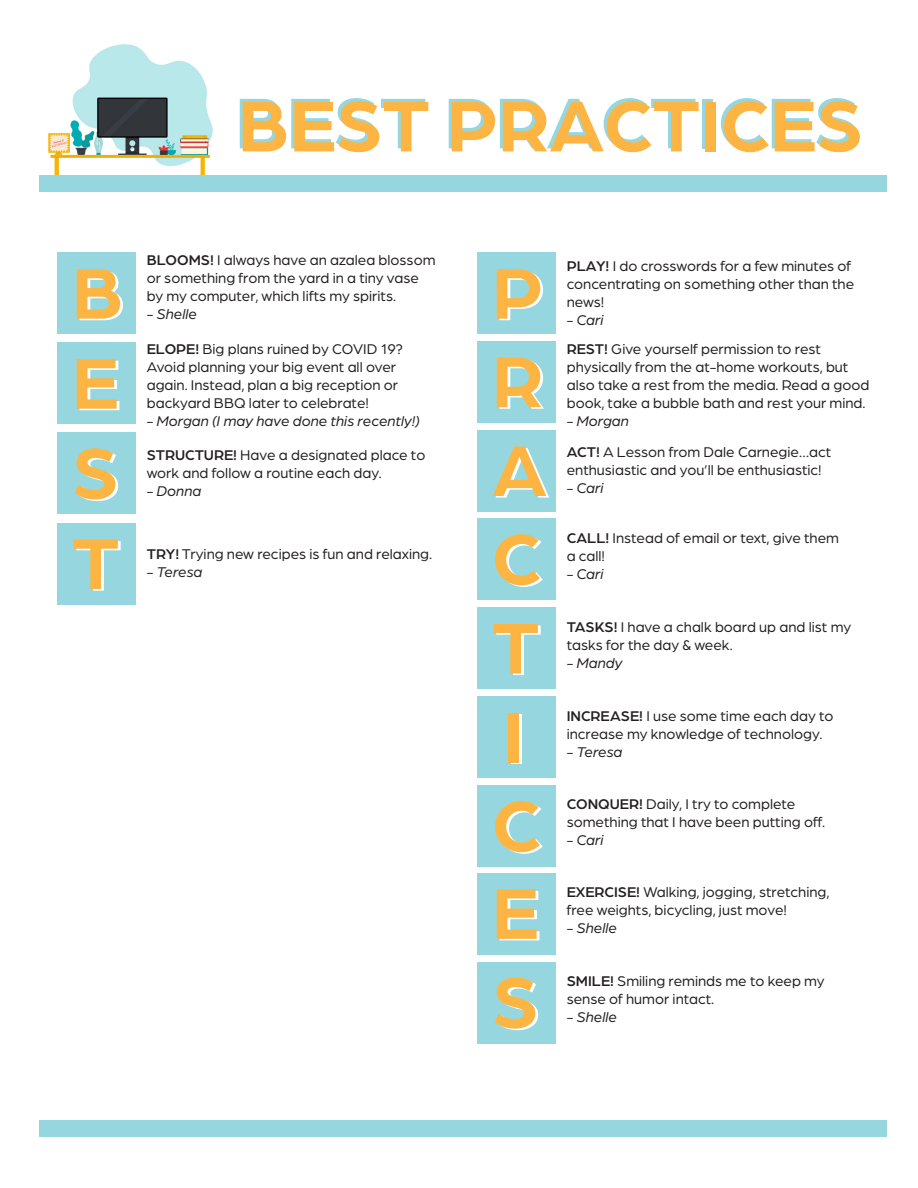
<style>
.page{position:relative;width:918px;height:1188px;background:#fff}
.page>*{position:absolute;margin:0;border:0;box-sizing:border-box;transform-origin:0 0}
.t1{font:700 76.5px "Arboria";color:#fcb542}
.t2{font:15px/18px "Arboria";color:#231f20}
.t3{font:italic 15px "Arboria";color:#231f20}
.s1{font-weight:500}
.s2{font-style:normal}
</style>
<div class="page">
<div style="left:57px;top:253px;width:78px;height:81px;background:#96d7df"></div>
<img style="left:39px;top:44px;width:197px;height:146px">
<div style="left:40px;top:176px;width:847px;height:16px;background:#96d7df"></div>
<div style="left:477px;top:253px;width:78px;height:81px;background:#96d7df"></div>
<div style="left:57px;top:343px;width:78px;height:81px;background:#96d7df"></div>
<div style="left:57px;top:433px;width:78px;height:81px;background:#96d7df"></div>
<div style="left:57px;top:523px;width:78px;height:82px;background:#96d7df"></div>
<div style="left:477px;top:341px;width:78px;height:82px;background:#96d7df"></div>
<div style="left:477px;top:430px;width:78px;height:81px;background:#96d7df"></div>
<div style="left:477px;top:519px;width:78px;height:81px;background:#96d7df"></div>
<div style="left:477px;top:608px;width:78px;height:81px;background:#96d7df"></div>
<div style="left:477px;top:697px;width:78px;height:81px;background:#96d7df"></div>
<div style="left:477px;top:785px;width:78px;height:82px;background:#96d7df"></div>
<div style="left:477px;top:873px;width:78px;height:81px;background:#96d7df"></div>
<div style="left:477px;top:962px;width:78px;height:81px;background:#96d7df"></div>
<div style="left:40px;top:1121px;width:847px;height:16px;background:#96d7df"></div>
<p class="t1" style="left:238px;top:73px;width:627px">BEST PRACTICES</p>
<p class="t1" style="left:72px;top:240px;width:53px">B</p>
<p class="t1" style="left:72px;top:330px;width:48px">E</p>
<p class="t2" style="left:147px;top:250px;width:290px"><span class="s1">BLOOMS!</span> I always have an azalea blossom or something from the yard in a tiny vase by my computer, which lifts my spirits.</p>
<p class="t3" style="left:147px;top:304px;width:52px"><span class="s2">-</span> Shelle</p>
<p class="t2" style="left:147px;top:339px;width:258px"><span class="s1">ELOPE!</span> Big plans ruined by COVID 19?<br>Avoid planning your big event all over again. Instead, plan a big reception or backyard BBQ later to celebrate!</p>
<p class="t3" style="left:147px;top:411px;width:275px"><span class="s2">-</span> Morgan (I may have done this recently!)</p>
<p class="t1" style="left:492px;top:240px;width:53px">P</p>
<p class="t2" style="left:567px;top:256px;width:289px"><span class="s1">PLAY!</span> I do crosswords for a few minutes of concentrating on something other than the news!</p>
<p class="t3" style="left:567px;top:310px;width:38px"><span class="s2">-</span> Cari</p>
<p class="t1" style="left:492px;top:329px;width:53px">R</p>
<p class="t2" style="left:567px;top:339px;width:304px"><span class="s1">REST!</span> Give yourself permission to rest physically from the at-home workouts, but also take a rest from the media. Read a good book, take a bubble bath and rest your mind.</p>
<p class="t3" style="left:567px;top:411px;width:64px"><span class="s2">-</span> Morgan</p>
<p class="t1" style="left:72px;top:420px;width:48px">S</p>
<p class="t2" style="left:147px;top:445px;width:280px"><span class="s1">STRUCTURE!</span> Have a designated place to work and follow a routine each day.</p>
<p class="t3" style="left:147px;top:481px;width:56px"><span class="s2">-</span> Donna</p>
<p class="t1" style="left:492px;top:418px;width:57px">A</p>
<p class="t2" style="left:567px;top:442px;width:266px"><span class="s1">ACT!</span> A Lesson from Dale Carnegie…act enthusiastic and you’ll be enthusiastic!</p>
<p class="t3" style="left:567px;top:478px;width:38px"><span class="s2">-</span> Cari</p>
<p class="t1" style="left:72px;top:511px;width:49px">T</p>
<p class="t2" style="left:147px;top:545px;width:287px"><span class="s1">TRY!</span> Trying new recipes is fun and relaxing.</p>
<p class="t3" style="left:147px;top:562px;width:57px"><span class="s2">-</span> Teresa</p>
<p class="t1" style="left:492px;top:506px;width:51px">C</p>
<p class="t2" style="left:567px;top:528px;width:274px"><span class="s1">CALL!</span> Instead of email or text, give them a call!</p>
<p class="t3" style="left:567px;top:564px;width:38px"><span class="s2">-</span> Cari</p>
<p class="t1" style="left:492px;top:595px;width:49px">T</p>
<p class="t2" style="left:567px;top:617px;width:286px"><span class="s1">TASKS!</span> I have a chalk board up and list my tasks for the day &amp; week.</p>
<p class="t3" style="left:567px;top:653px;width:57px"><span class="s2">-</span> Mandy</p>
<p class="t1" style="left:503px;top:684px;width:22px">I</p>
<p class="t2" style="left:567px;top:706px;width:268px"><span class="s1">INCREASE!</span> I use some time each day to increase my knowledge of technology.</p>
<p class="t3" style="left:567px;top:742px;width:57px"><span class="s2">-</span> Teresa</p>
<p class="t1" style="left:492px;top:773px;width:51px">C</p>
<p class="t2" style="left:567px;top:795px;width:260px"><span class="s1">CONQUER!</span> Daily, I try to complete something that I have been putting off.</p>
<p class="t3" style="left:567px;top:831px;width:38px"><span class="s2">-</span> Cari</p>
<p class="t1" style="left:492px;top:861px;width:48px">E</p>
<p class="t2" style="left:567px;top:882px;width:264px"><span class="s1">EXERCISE!</span> Walking, jogging, stretching, free weights, bicycling, just move!</p>
<p class="t3" style="left:567px;top:918px;width:52px"><span class="s2">-</span> Shelle</p>
<p class="t1" style="left:492px;top:950px;width:48px">S</p>
<p class="t2" style="left:567px;top:971px;width:259px"><span class="s1">SMILE!</span> Smiling reminds me to keep my sense of humor intact.</p>
<p class="t3" style="left:567px;top:1007px;width:52px"><span class="s2">-</span> Shelle</p>
</div>
